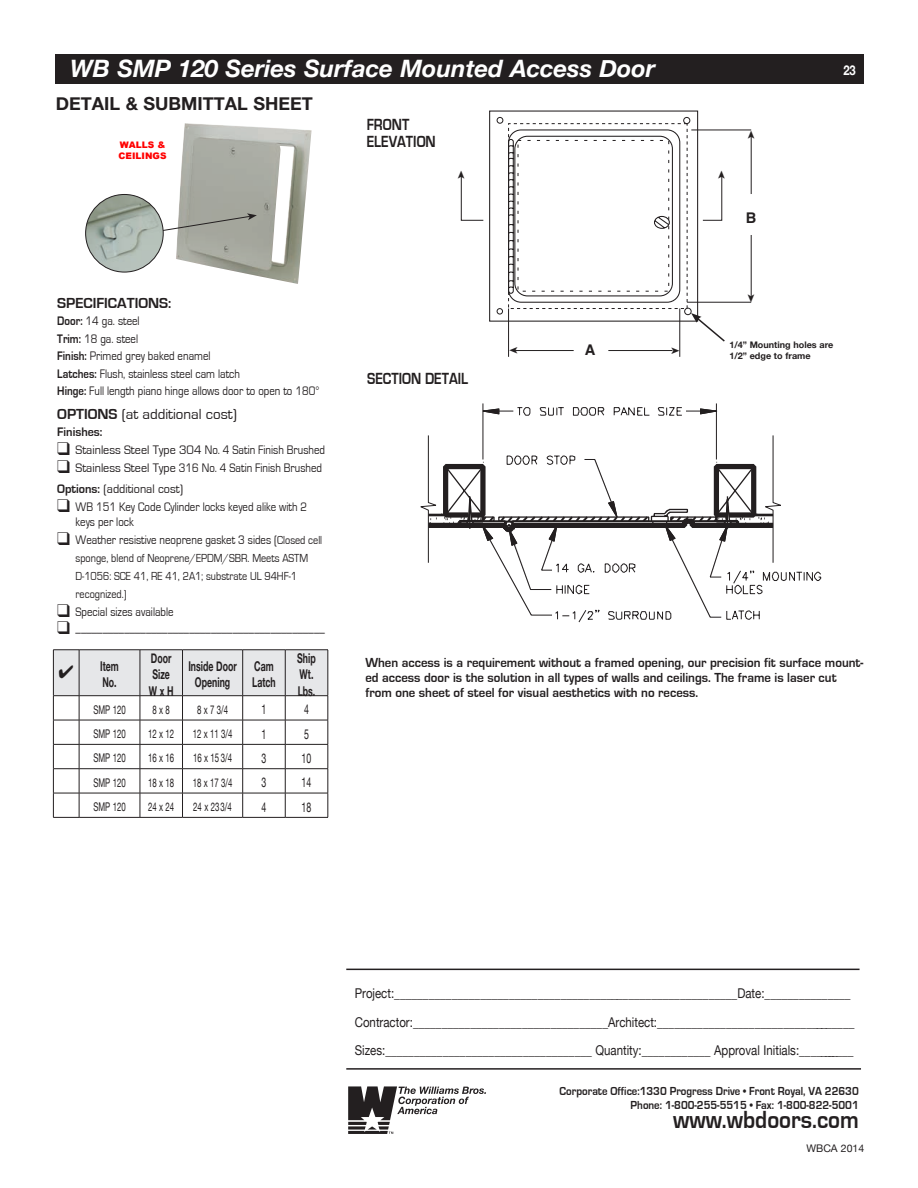
<style>
.page{position:relative;width:918px;height:1188px;background:#fff}
.page>*{position:absolute;margin:0;border:0;box-sizing:border-box;transform-origin:0 0}
.t1{font:700 25.5px "Eurostile";color:#231f20;scale:.9 1}
.t2{font:italic 700 24px "Helvetica Neue";color:#fff}
.t3{font:700 18px "Helvetica Neue";color:#231f20}
.t4{font:700 16.65px/16.5px "Eurostile";color:#231f20;scale:.83 1}
.t5{font:15px "Eurostile";color:#231f20}
.t6{font:700 15px "Eurostile";color:#231f20}
.t7{font:700 14.7px "Helvetica";color:#231f20}
.t8{font:13.5px/28.5px "Helvetica Neue";color:#231f20;scale:.85 1}
.t9{font:700 13.5px/15px "Eurostile";color:#231f20;scale:.95 1}
.t10{font:700 13.5px/16.2px "Helvetica Neue";color:#231f20;scale:.65 1}
.t11{font:13.5px "Helvetica Neue";color:#231f20;scale:.65 1}
.t12{font:700 13.5px "Helvetica Neue";color:#fff;scale:.83 1}
.t13{font:12.75px/17.5px "Eurostile";color:#231f20;scale:.85 1}
.t14{font:12.75px/21px "Eurostile";color:#231f20;scale:.95 1}
.t15{font:700 12.75px "Eurostile";color:#231f20;scale:.95 1}
.t16{font:12px/18px "Eurostile";color:#231f20;scale:.85 1}
.t17{font:12px "Helvetica Neue";color:#231f20;scale:.65 1}
.t18{font:700 12px/13.5px "Eurostile";color:#231f20;text-align:right;scale:.9 1}
.t19{font:10.5px "Helvetica Neue";color:#231f20}
.t20{font:700 9px/10.4px "Helvetica Neue";color:#231f20}
.t21{font:900 9px/10.5px "Arial";color:#f00}
.s1{font-weight:700}
.s2{font-size:12px}
</style>
<div class="page">
<div style="left:56px;top:54px;width:808px;height:29px;background:#231f20"></div>
<div style="left:497px;top:117px;width:6px;height:7px;border:1px solid #231f20;border-radius:50%"></div>
<div style="left:683px;top:117px;width:7px;height:7px;border:1px solid #231f20;border-radius:50%"></div>
<svg style="left:461px;top:129px;width:291px;height:228px"></svg>
<svg style="left:497px;top:129px;width:184px;height:185px"></svg>
<img style="left:176px;top:123px;width:136px;height:161px">
<svg style="left:420px;top:403px;width:402px;height:178px"></svg>
<svg style="left:423px;top:459px;width:355px;height:159px"></svg>
<svg style="left:53px;top:650px;width:276px;height:168px"></svg>
<hr style="left:79px;top:817px;width:61px;height:1px;background:#231f20">
<hr style="left:140px;top:817px;width:43px;height:1px;background:#231f20">
<hr style="left:183px;top:817px;width:60px;height:1px;background:#231f20">
<hr style="left:243px;top:817px;width:42px;height:1px;background:#231f20">
<hr style="left:285px;top:817px;width:43px;height:1px;background:#231f20">
<svg style="left:348px;top:1086px;width:138px;height:48px"></svg>
<hr style="left:346px;top:969px;width:514px;height:1px;background:#231f20">
<hr style="left:346px;top:1068px;width:515px;height:2px;background:#231f20">
<svg style="left:691px;top:313px;width:35px;height:30px"></svg>
<svg style="left:158px;top:213px;width:99px;height:20px;background:#aaaca4"></svg>
<img style="left:86px;top:194px;width:77px;height:78px;border-radius:39px">
<div style="left:85px;top:194px;width:79px;height:78px;border:1px solid #231f20;border-radius:50%"></div>
<svg style="left:671px;top:347px;width:8px;height:7px"></svg>
<svg style="left:509px;top:347px;width:8px;height:7px"></svg>
<svg style="left:718px;top:170px;width:7px;height:8px"></svg>
<svg style="left:748px;top:131px;width:4px;height:8px"></svg>
<svg style="left:748px;top:294px;width:4px;height:8px"></svg>
<svg style="left:460px;top:170px;width:5px;height:8px"></svg>
<h2 class="t2" style="left:70px;top:50px;width:586px">WB SMP 120 Series Surface Mounted Access Door</h2>
<p class="t12" style="left:844px;top:61px;width:18px">2323</p>
<h3 class="t3" style="left:56px;top:89px;width:258px">DETAIL &amp; SUBMITTAL SHEET</h3>
<p class="t21" style="left:119px;top:139px;width:49px">WALLS &amp;<br>CEILINGS</p>
<p class="t6" style="left:57px;top:295px;width:115px">SPECIFICATIONS:</p>
<p class="t13" style="left:57px;top:312px;width:310px"><span class="s1">Door:</span> 14 ga. steel<br><span class="s1">Trim:</span> 18 ga. steel<br><span class="s1">Finish:</span> Primed grey baked enamel<br><span class="s1">Latches:</span> Flush, stainless steel cam latch<br><span class="s1">Hinge:</span> Full length piano hinge allows door to open to 180°</p>
<p class="t5" style="left:57px;top:406px;width:181px"><span class="s1">OPTIONS</span> (at additional cost)</p>
<p class="t15" style="left:57px;top:425px;width:49px">Finishes:</p>
<p class="t14" style="left:57px;top:439px;width:283px">❑ Stainless Steel Type 304 No. 4 Satin Finish Brushed</p>
<p class="t14" style="left:57px;top:457px;width:280px">❑ Stainless Steel Type 316 No. 4 Satin Finish Brushed<br><span class="s1">Options:</span> (additional cost)</p>
<p class="t13" style="left:76px;top:499px;width:274px;line-height:15px;text-indent:-18px">❑ WB 151 Key Code Cylinder locks keyed alike with 2 keys per lock</p>
<p class="t13" style="left:57px;top:531px;width:313px">❑ Weather resistive neoprene gasket 3 sides (<span class="s2">Closed cell</span></p>
<p class="t16" style="left:76px;top:549px;width:275px">sponge, blend of Neoprene/EPDM/SBR. Meets ASTM<br>D-1056: SCE 41, RE 41, 2A1; substrate UL 94HF-1 recognized.)</p>
<p class="t13" style="left:57px;top:603px;width:138px">❑ Special sizes available</p>
<p class="t13" style="left:57px;top:620px;width:316px">❑ ______________________________________________</p>
<p class="t10" style="left:59px;top:659px;width:94px;text-align:right">✔ Item<br>No.</p>
<p class="t10" style="left:149px;top:651px;width:40px">Door<br>Size<br>W x H</p>
<p class="t10" style="left:188px;top:659px;width:76px;text-align:center">Inside Door<br>Opening</p>
<p class="t10" style="left:252px;top:659px;width:38px">Cam<br>Latch</p>
<p class="t10" style="left:297px;top:651px;width:30px">Ship<br>Wt.<br>Lbs.</p>
<p class="t17" style="left:93px;top:701px;width:51px">SMP 120</p>
<p class="t17" style="left:152px;top:701px;width:28px">8 x 8</p>
<p class="t17" style="left:197px;top:701px;width:49px">8 x 7 3/4</p>
<p class="t11" style="left:262px;top:700px;width:9px">1</p>
<p class="t11" style="left:304px;top:700px;width:9px">4</p>
<p class="t17" style="left:93px;top:725px;width:51px">SMP 120</p>
<p class="t17" style="left:148px;top:725px;width:42px">12 x 12</p>
<p class="t17" style="left:193px;top:725px;width:63px">12 x 11 3/4</p>
<p class="t11" style="left:262px;top:724px;width:9px">1</p>
<p class="t11" style="left:304px;top:724px;width:9px">5</p>
<p class="t17" style="left:93px;top:749px;width:51px">SMP 120</p>
<p class="t17" style="left:148px;top:749px;width:42px">16 x 16</p>
<p class="t17" style="left:193px;top:749px;width:62px">16 x 15 3/4</p>
<p class="t11" style="left:262px;top:748px;width:9px">3</p>
<p class="t11" style="left:302px;top:748px;width:17px">10</p>
<p class="t17" style="left:93px;top:774px;width:51px">SMP 120</p>
<p class="t17" style="left:148px;top:774px;width:42px">18 x 18</p>
<p class="t17" style="left:193px;top:774px;width:63px">18 x 17 3/4</p>
<p class="t11" style="left:262px;top:773px;width:9px">3</p>
<p class="t11" style="left:302px;top:773px;width:17px">14</p>
<p class="t17" style="left:93px;top:798px;width:51px">SMP 120</p>
<p class="t17" style="left:148px;top:798px;width:42px">24 x 24</p>
<p class="t17" style="left:193px;top:798px;width:61px">24 x 23 3/4</p>
<p class="t11" style="left:262px;top:797px;width:9px">4</p>
<p class="t11" style="left:302px;top:797px;width:17px">18</p>
<h3 class="t4" style="left:367px;top:117px;width:85px">FRONT<br>ELEVATION</h3>
<h3 class="t4" style="left:367px;top:370px;width:123px">SECTION DETAIL</h3>
<p class="t7" style="left:585px;top:337px;width:12px">A</p>
<p class="t7" style="left:746px;top:205px;width:12px">B</p>
<p class="t20" style="left:729px;top:340px;width:106px">1/4” Mounting holes are<br>1/2” edge to frame</p>
<p class="t9" style="left:365px;top:656px;width:526px">When access is a requirement without a framed opening, our precision fit surface mount&shy;ed access door is the solution in all types of walls and ceilings. The frame is laser cut from one sheet of steel for visual aesthetics with no recess.</p>
<p class="t8" style="left:355px;top:980px;width:589px">Project:____________________________________________________________Date:_______________<br>Contractor:__________________________________Architect:___________________________________<br>Sizes:____________________________________ Quantity:____________ Approval Initials:___________</p>
<p class="t18" style="left:560px;top:1085px;width:334px">Corporate Office:1330 Progress Drive • Front Royal, VA 22630<br>Phone: 1-800-255-5515 • Fax: 1-800-822-5001</p>
<h1 class="t1" style="left:673px;top:1106px;width:208px">www.wbdoors.com</h1>
<p class="t19" style="left:806px;top:1140px;width:59px">WBCA 2014</p>
</div>
